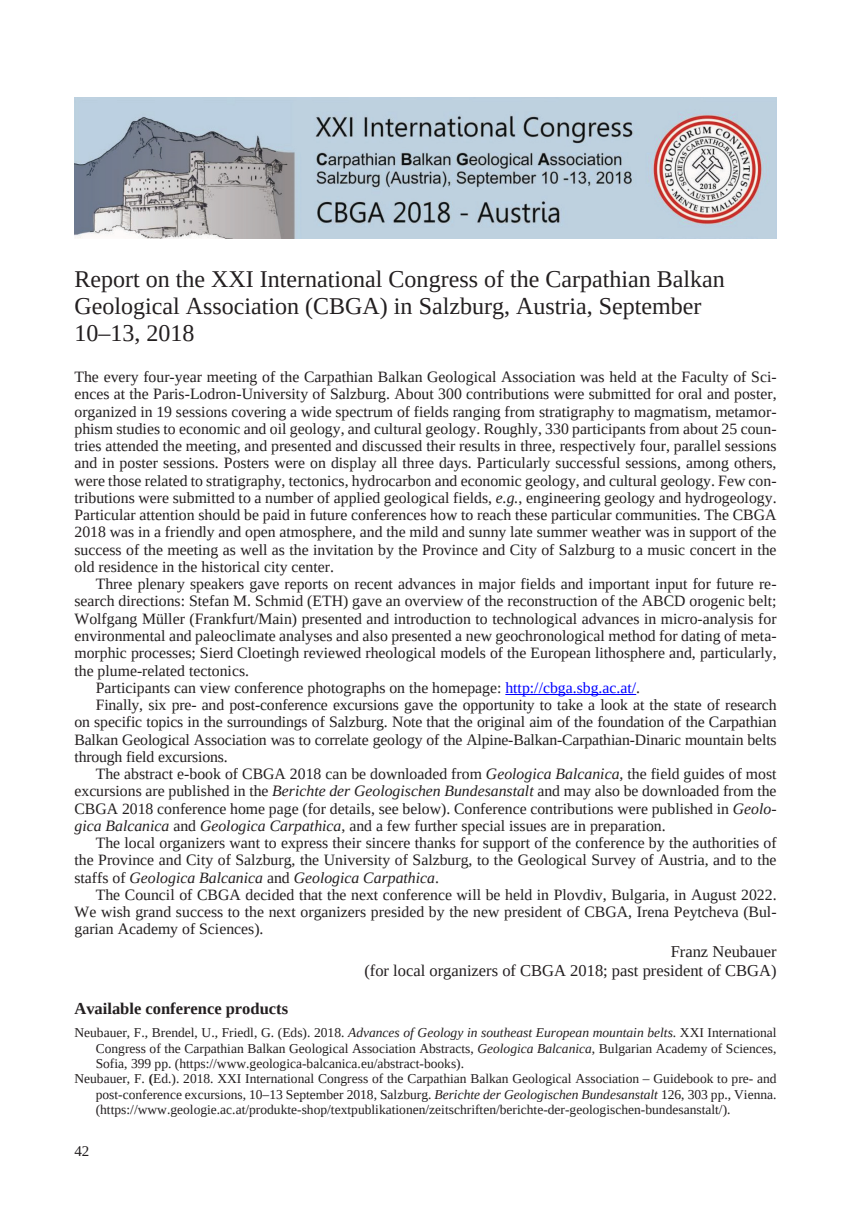
<style>
.page{position:relative;width:851px;height:1212px;background:#fff}
.page>*{position:absolute;margin:0;border:0;box-sizing:border-box;transform-origin:0 0}
.Title_En{font:24px/27px "Tinos";color:#231f20}
.Body_text_En_1par{font:16.5px "Tinos";color:#231f20}
.Body_text_En_1par-2{font:700 16.5px "Tinos";color:#231f20}
.Body_text_En{font:15.75px/17.2px "Tinos";color:#231f20;text-align:justify}
.Body_text_En_1par-3{font:15.75px/17.2px "Tinos";color:#231f20;text-align:justify}
.t1{font:15px "Tinos";color:#231f20}
.References{font:13.5px/15.3px "Tinos";color:#231f20;text-align:justify}
.s1{font-style:italic}
.s2{color:#00f}
.s3{font-weight:700}
</style>
<div class="page">
<img style="left:74px;top:98px;width:702px;height:141px">
<hr style="left:505px;top:694px;width:131px;height:1px;background:#00f">
<p class="Title_En" style="left:74px;top:265px;width:651px">Report on the XXI International Congress of the Carpathian Balkan<br>Geological Association (CBGA) in Salzburg, Austria, September<br>10–13, 2018</p>
<p class="Body_text_En_1par-3" style="left:74px;top:368px;width:703px">The every four-year meeting of the Carpathian Balkan Geological Association was held at the Faculty of Sci&shy;ences at the Paris-Lodron-University of Salzburg. About 300 contributions were submitted for oral and poster, organized in 19 sessions covering a wide spectrum of fields ranging from stratigraphy to magmatism, metamor&shy;phism studies to economic and oil geology, and cultural geology. Roughly, 330 participants from about 25 coun&shy;tries attended the meeting, and presented and discussed their results in three, respectively four, parallel sessions and in poster sessions. Posters were on display all three days. Particularly successful sessions, among others, were those related to stratigraphy, tectonics, hydrocarbon and economic geology, and cultural geology. Few con&shy;tributions were submitted to a number of applied geological fields, <span class="s1">e.g.</span>, engineering geology and hydrogeology.<br>Particular attention should be paid in future conferences how to reach these particular communities. The CBGA 2018 was in a friendly and open atmosphere, and the mild and sunny late summer weather was in support of the success of the meeting as well as the invitation by the Province and City of Salzburg to a music concert in the old residence in the historical city center.</p>
<p class="Body_text_En" style="left:74px;top:575px;width:703px;text-indent:21px">Three plenary speakers gave reports on recent advances in major fields and important input for future re&shy;search directions: Stefan M. Schmid (ETH) gave an overview of the reconstruction of the ABCD orogenic belt; Wolfgang Müller (Frankfurt/Main) presented and introduction to technological advances in micro-analysis for environmental and paleoclimate analyses and also presented a new geochronological method for dating of meta&shy;morphic processes; Sierd Cloetingh reviewed rheological models of the European lithosphere and, particularly, the plume-related tectonics.</p>
<p class="Body_text_En" style="left:96px;top:679px;width:546px">Participants can view conference photographs on the homepage: <span class="s2">http://cbga.sbg.ac.at/</span>.</p>
<p class="Body_text_En" style="left:74px;top:696px;width:703px;text-indent:21px">Finally, six pre- and post-conference excursions gave the opportunity to take a look at the state of research on specific topics in the surroundings of Salzburg. Note that the original aim of the foundation of the Carpathian Balkan Geological Association was to correlate geology of the Alpine-Balkan-Carpathian-Dinaric mountain belts through field excursions.</p>
<p class="Body_text_En" style="left:74px;top:765px;width:703px;text-indent:21px">The abstract e-book of CBGA 2018 can be downloaded from <span class="s1">Geologica Balcanica</span>, the field guides of most excursions are published in the <span class="s1">Berichte der Geologischen Bundesanstalt</span> and may also be downloaded from the CBGA 2018 conference home page (for details, see below). Conference contributions were published in <span class="s1">Geolo&shy;gica Balcanica</span> and <span class="s1">Geologica Carpathica</span>, and a few further special issues are in preparation.</p>
<p class="Body_text_En" style="left:74px;top:834px;width:703px;text-indent:21px">The local organizers want to express their sincere thanks for support of the conference by the authorities of the Province and City of Salzburg, the University of Salzburg, to the Geological Survey of Austria, and to the staffs of <span class="s1">Geologica Balcanica</span> and <span class="s1">Geologica Carpathica</span>.</p>
<p class="Body_text_En" style="left:74px;top:886px;width:703px;text-indent:21px">The Council of CBGA decided that the next conference will be held in Plovdiv, Bulgaria, in August 2022.<br>We wish grand success to the next organizers presided by the new president of CBGA, Irena Peytcheva (Bul&shy;garian Academy of Sciences).</p>
<p class="Body_text_En_1par" style="left:670px;top:941px;width:107px">Franz Neubauer</p>
<p class="Body_text_En_1par" style="left:364px;top:959px;width:413px">(for local organizers of CBGA 2018; past president of CBGA)</p>
<p class="Body_text_En_1par-2" style="left:74px;top:997px;width:215px">Available conference products</p>
<p class="References" style="left:96px;top:1025px;width:682px;text-indent:-21px">Neubauer, F., Brendel, U., Friedl, G. (Eds). 2018. <span class="s1">Advances of Geology in southeast European mountain belts</span>. XXI International Congress of the Carpathian Balkan Geological Association Abstracts, <span class="s1">Geologica Balcanica</span>, Bulgarian Academy of Sciences, Sofia, 399 pp. (https://www.geologica-balcanica.eu/abstract-books).</p>
<p class="References" style="left:96px;top:1071px;width:682px;text-indent:-21px">Neubauer, F. <span class="s3">(</span>Ed.). 2018. XXI International Congress of the Carpathian Balkan Geological Association – Guidebook to pre- and post-conference excursions, 10–13 September 2018, Salzburg. <span class="s1">Berichte der Geologischen Bundesanstalt</span> 126, 303 pp., Vienna. (https://www.geologie.ac.at/produkte-shop/textpublikationen/zeitschriften/berichte-der-geologischen-bundesanstalt/).</p>
<p class="t1" style="left:74px;top:1141px;width:16px">42</p>
</div>
